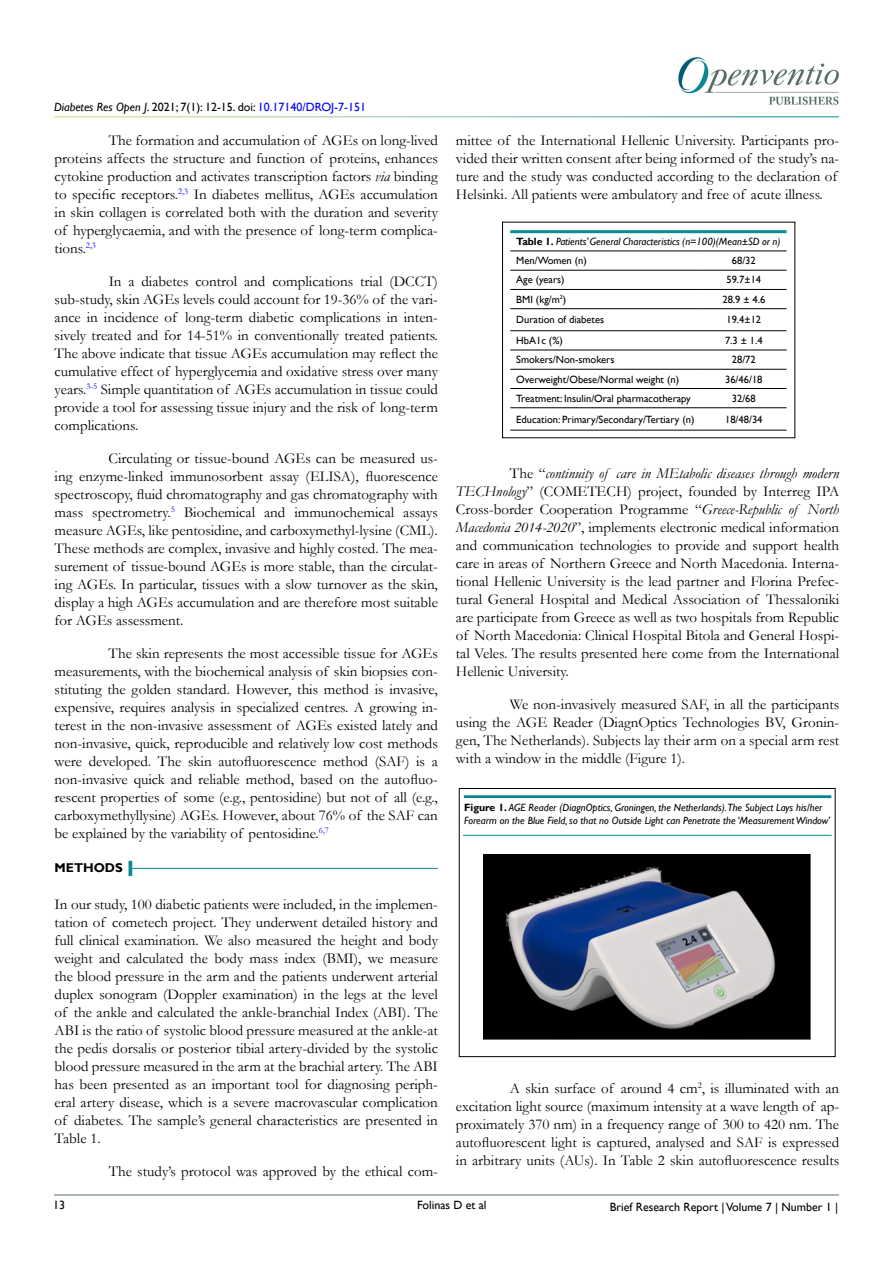
<style>
.page{position:relative;width:893px;height:1263px;background:#fff}
.page>*{position:absolute;margin:0;border:0;box-sizing:border-box;transform-origin:0 0}
.t1{font:15px/18px "Garamond";color:#000;text-align:justify}
.t2{font:700 12.75px "Gill Sans";color:#000}
.t3{font:12px "Gill Sans";color:#000}
.t4{font:10.5px "Gill Sans";color:#000}
.t5{font:italic 10.5px/19.2px "Gill Sans";color:#000}
.s1{font-style:italic}
.s2{color:#0000fa}
.s3{font-weight:700;font-style:normal}
.s4{font-style:normal}
</style>
<div class="page">
<img style="left:678px;top:57px;width:161px;height:48px">
<hr style="left:54px;top:1194px;width:785px;height:1px;background:#597068">
<hr style="left:132px;top:868px;width:306px;height:1px;background:#0a8b93">
<hr style="left:129px;top:861px;width:3px;height:15px;background:#0a8b93">
<hr style="left:510px;top:251px;width:191px;height:1px;background:#000">
<hr style="left:701px;top:251px;width:86px;height:1px;background:#000">
<hr style="left:510px;top:270px;width:191px;height:1px;background:#000">
<hr style="left:701px;top:270px;width:86px;height:1px;background:#000">
<hr style="left:510px;top:289px;width:191px;height:1px;background:#000">
<hr style="left:701px;top:289px;width:86px;height:1px;background:#000">
<hr style="left:510px;top:308px;width:191px;height:1px;background:#000">
<hr style="left:701px;top:308px;width:86px;height:1px;background:#000">
<hr style="left:510px;top:330px;width:191px;height:1px;background:#000">
<hr style="left:701px;top:330px;width:86px;height:1px;background:#000">
<hr style="left:510px;top:350px;width:191px;height:1px;background:#000">
<hr style="left:701px;top:350px;width:86px;height:1px;background:#000">
<hr style="left:510px;top:369px;width:191px;height:1px;background:#000">
<hr style="left:701px;top:369px;width:86px;height:1px;background:#000">
<hr style="left:510px;top:388px;width:191px;height:1px;background:#000">
<hr style="left:701px;top:388px;width:86px;height:1px;background:#000">
<hr style="left:510px;top:407px;width:191px;height:1px;background:#000">
<hr style="left:701px;top:407px;width:86px;height:1px;background:#000">
<hr style="left:510px;top:430px;width:191px;height:1px;background:#000">
<hr style="left:701px;top:430px;width:86px;height:1px;background:#000">
<hr style="left:510px;top:230px;width:191px;height:3px;background:#0a8b93">
<hr style="left:701px;top:230px;width:86px;height:3px;background:#0a8b93">
<div style="left:451px;top:784px;width:393px;height:15px;background:#f6f1f3;opacity:.75"></div>
<hr style="left:463px;top:835px;width:369px;height:1px;background:#0a8b93">
<img style="left:484px;top:855px;width:327px;height:184px">
<p class="t3" style="left:54px;top:100px;width:314px"><span class="s1">Diabetes Res Open J</span>. 2021; 7(1): 12-15. doi: <span class="s2">10.17140/DROJ-7-151</span></p>
<p class="t1" style="left:55px;top:131px;width:385px;text-indent:54px">The formation and accumulation of AGEs on long-lived proteins affects the structure and function of proteins, enhances cytokine production and activates transcription factors <span class="s1">via</span> binding to specific receptors.<sup>2,3</sup> In diabetes mellitus, AGEs accumulation in skin collagen is correlated both with the duration and severity of hyperglycaemia, and with the presence of long-term complica&shy;tions.<sup>2,3</sup></p>
<p class="t1" style="left:55px;top:272px;width:385px;text-indent:54px">In a diabetes control and complications trial (DCCT) sub-study, skin AGEs levels could account for 19-36% of the vari&shy;ance in incidence of long-term diabetic complications in inten&shy;sively treated and for 14-51% in conventionally treated patients.<br>The above indicate that tissue AGEs accumulation may reflect the cumulative effect of hyperglycemia and oxidative stress over many years.<sup>3-5</sup> Simple quantitation of AGEs accumulation in tissue could provide a tool for assessing tissue injury and the risk of long-term complications.</p>
<p class="t1" style="left:55px;top:449px;width:385px;text-indent:54px">Circulating or tissue-bound AGEs can be measured us&shy;ing enzyme-linked immunosorbent assay (ELISA), fluorescence spectroscopy, fluid chromatography and gas chromatography with mass spectrometry.<sup>5</sup> Biochemical and immunochemical assays measure AGEs, like pentosidine, and carboxymethyl-lysine (CML).<br>These methods are complex, invasive and highly costed. The mea&shy;surement of tissue-bound AGEs is more stable, than the circulat&shy;ing AGEs. In particular, tissues with a slow turnover as the skin, display a high AGEs accumulation and are therefore most suitable for AGEs assessment.</p>
<p class="t1" style="left:55px;top:644px;width:385px;text-indent:54px">The skin represents the most accessible tissue for AGEs measurements, with the biochemical analysis of skin biopsies con&shy;stituting the golden standard. However, this method is invasive, expensive, requires analysis in specialized centres. A growing in&shy;terest in the non-invasive assessment of AGEs existed lately and non-invasive, quick, reproducible and relatively low cost methods were developed. The skin autofluorescence method (SAF) is a non-invasive quick and reliable method, based on the autofluo&shy;rescent properties of some (e.g., pentosidine) but not of all (e.g., carboxymethyllysine) AGEs. However, about 76% of the SAF can be explained by the variability of pentosidine.<sup>6,7</sup></p>
<p class="t2" style="left:55px;top:860px;width:70px">METHODS</p>
<p class="t1" style="left:55px;top:895px;width:385px">In our study, 100 diabetic patients were included, in the implemen&shy;tation of cometech project. They underwent detailed history and full clinical examination. We also measured the height and body weight and calculated the body mass index (BMI), we measure the blood pressure in the arm and the patients underwent arterial duplex sonogram (Doppler examination) in the legs at the level of the ankle and calculated the ankle-branchial Index (ABI). The ABI is the ratio of systolic blood pressure measured at the ankle-at the pedis dorsalis or posterior tibial artery-divided by the systolic blood pressure measured in the arm at the brachial artery. The ABI has been presented as an important tool for diagnosing periph&shy;eral artery disease, which is a severe macrovascular complication of diabetes. The sample’s general characteristics are presented in Table 1.</p>
<p class="t1" style="left:109px;top:1162px;width:331px">The study’s protocol was approved by the ethical com-</p>
<p class="t1" style="left:456px;top:131px;width:385px;text-align:left">mittee of the International Hellenic University. Participants pro&shy;vided their written consent after being informed of the study’s na&shy;ture and the study was conducted according to the declaration of Helsinki. All patients were ambulatory and free of acute illness.</p>
<p class="t5" style="left:516px;top:232px;width:266px"><span class="s3">Table 1.</span> Patients’ General Characteristics (n=100)(Mean±SD or n)<br><span class="s4">Men/Women (n)</span></p>
<p class="t4" style="left:732px;top:255px;width:25px">68/32</p>
<p class="t4" style="left:516px;top:274px;width:50px">Age (years)</p>
<p class="t4" style="left:726px;top:274px;width:36px">59.7±14</p>
<p class="t4" style="left:516px;top:293px;width:52px">BMI (kg/m<sup>2</sup>)</p>
<p class="t4" style="left:722px;top:293px;width:44px">28.9 ± 4.6</p>
<p class="t4" style="left:516px;top:314px;width:89px">Duration of diabetes</p>
<p class="t4" style="left:726px;top:314px;width:36px">19.4±12</p>
<p class="t4" style="left:516px;top:334px;width:48px">HbA1c (%)</p>
<p class="t4" style="left:725px;top:334px;width:39px">7.3 ± 1.4</p>
<p class="t4" style="left:516px;top:354px;width:100px">Smokers/Non-smokers</p>
<p class="t4" style="left:732px;top:354px;width:25px">28/72</p>
<p class="t4" style="left:516px;top:373px;width:164px">Overweight/Obese/Normal weight (n)</p>
<p class="t4" style="left:725px;top:373px;width:39px">36/46/18</p>
<p class="t4" style="left:516px;top:392px;width:176px">Treatment: Insulin/Oral pharmacotherapy</p>
<p class="t4" style="left:732px;top:392px;width:25px">32/68</p>
<p class="t4" style="left:516px;top:413px;width:180px">Education: Primary/Secondary/Tertiary (n)</p>
<p class="t4" style="left:725px;top:413px;width:39px">18/48/34</p>
<p class="t1" style="left:456px;top:464px;width:385px;text-indent:54px">The “<span class="s1">continuity of care in MEtabolic diseases through modern TECHnology</span>” (COMETECH) project, founded by Interreg IPA Cross-border Cooperation Programme “<span class="s1">Greece-Republic of North Macedonia 2014-2020</span>”, implements electronic medical information and communication technologies to provide and support health care in areas of Northern Greece and North Macedonia. Interna&shy;tional Hellenic University is the lead partner and Florina Prefec&shy;tural General Hospital and Medical Association of Thessaloniki are participate from Greece as well as two hospitals from Republic of North Macedonia: Clinical Hospital Bitola and General Hospi&shy;tal Veles. The results presented here come from the International Hellenic University.</p>
<p class="t1" style="left:456px;top:695px;width:385px;text-indent:54px">We non-invasively measured SAF, in all the participants using the AGE Reader (DiagnOptics Technologies BV, Gronin&shy;gen, The Netherlands). Subjects lay their arm on a special arm rest with a window in the middle (Figure 1).</p>
<p class="t5" style="left:464px;top:802px;width:368px;line-height:12.6px"><span class="s3">Figure 1.</span> AGE Reader (DiagnOptics, Groningen, the Netherlands).The Subject Lays his/her<br>Forearm on the Blue Field, so that no Outside Light can Penetrate the ‘Measurement Window’</p>
<p class="t1" style="left:456px;top:1079px;width:385px;text-indent:54px">A skin surface of around 4 cm<sup>2</sup>, is illuminated with an excitation light source (maximum intensity at a wave length of ap&shy;proximately 370 nm) in a frequency range of 300 to 420 nm. The autofluorescent light is captured, analysed and SAF is expressed in arbitrary units (AUs). In Table 2 skin autofluorescence results</p>
<p class="t3" style="left:53px;top:1198px;width:13px">13</p>
<p class="t3" style="left:417px;top:1198px;width:71px">Folinas D et al</p>
<p class="t3" style="left:610px;top:1200px;width:230px">Brief Research Report | Volume 7 | Number 1 |</p>
</div>
